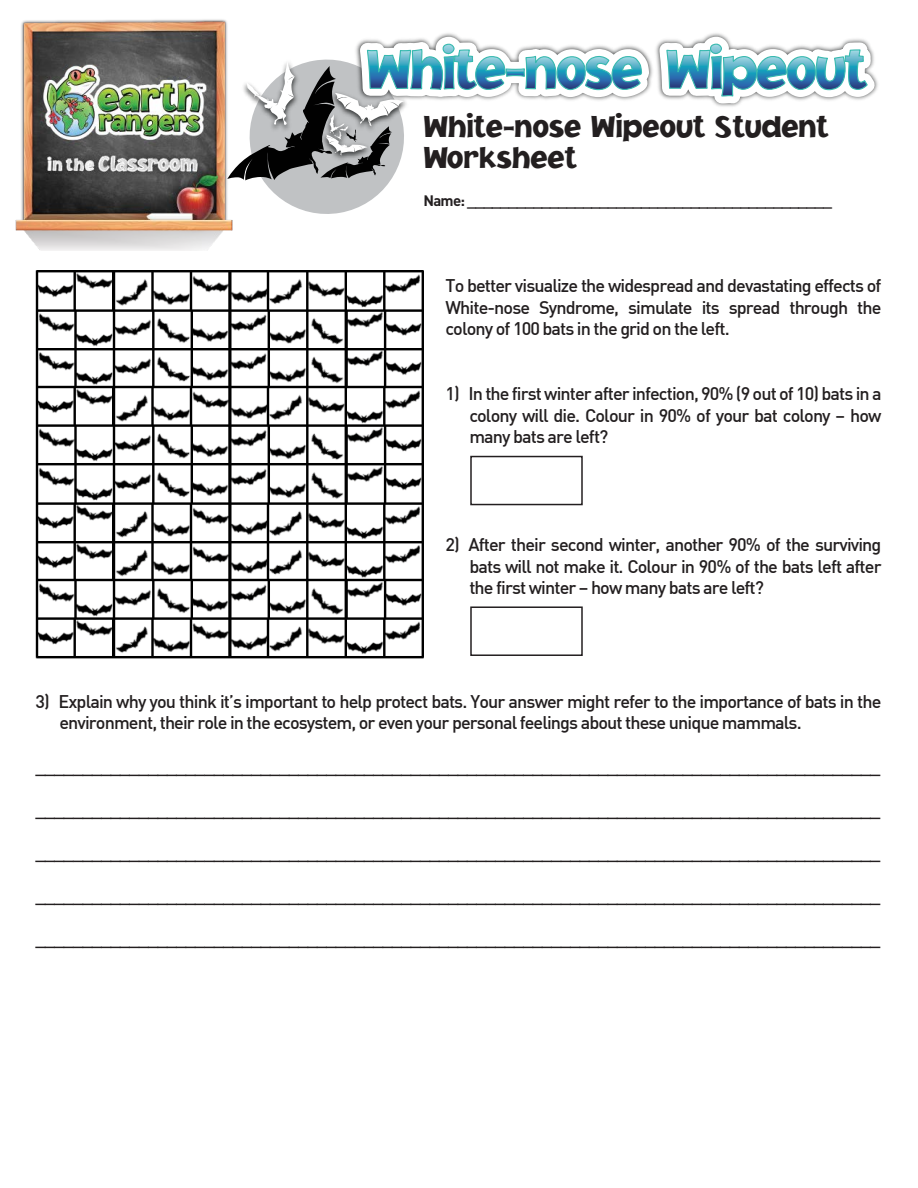
<style>
.page{position:relative;width:918px;height:1188px;background:#fff}
.page>*{position:absolute;margin:0;border:0;box-sizing:border-box;transform-origin:0 0}
.t1{font:31.5px/31.5px "Jacoby ICG Black";color:#231f20}
.t2{font:500 18px/21.6px "DIN";letter-spacing:-.05em;color:#231f20;text-align:justify}
.t3{font:700 15px "DIN Pro";color:#231f20}
</style>
<div class="page">
<svg style="left:244px;top:33px;width:634px;height:181px"></svg>
<img style="left:36px;top:271px;width:388px;height:388px">
<div style="left:470px;top:456px;width:113px;height:49px;border:2px solid #231f20"></div>
<div style="left:470px;top:606px;width:113px;height:50px;border:2px solid #231f20"></div>
<img style="left:15px;top:19px;width:229px;height:232px">
<h1 class="t1" style="left:423px;top:109px;width:407px">White-nose Wipeout Student<br>Worksheet</h1>
<p class="t3" style="left:423px;top:190px;width:410px">Name: ____________________________________________</p>
<p class="t2" style="left:446px;top:274px;width:438px">To better visualize the widespread and devastating effects of White-nose Syndrome, simulate its spread through the colony of 100 bats in the grid on the left.</p>
<p class="t2" style="left:469px;top:382px;width:414px;text-indent:-24px">1) In the first winter after infection, 90% (9 out of 10) bats in a colony will die. Colour in 90% of your bat colony – how many bats are left?</p>
<p class="t2" style="left:469px;top:533px;width:414px;text-indent:-24px">2) After their second winter, another 90% of the surviving bats will not make it. Colour in 90% of the bats left after the first winter – how many bats are left?</p>
<p class="t2" style="left:59px;top:690px;width:824px;text-indent:-24px">3) Explain why you think it’s important to help protect bats. Your answer might refer to the importance of bats in the environment, their role in the ecosystem, or even your personal feelings about these unique mammals.</p>
<p class="t2" style="left:36px;top:755px;width:846px">__________________________________________________________________________________________</p>
<p class="t2" style="left:36px;top:798px;width:846px">__________________________________________________________________________________________</p>
<p class="t2" style="left:36px;top:841px;width:846px">__________________________________________________________________________________________</p>
<p class="t2" style="left:36px;top:884px;width:846px">__________________________________________________________________________________________</p>
<p class="t2" style="left:36px;top:928px;width:846px">__________________________________________________________________________________________</p>
</div>
